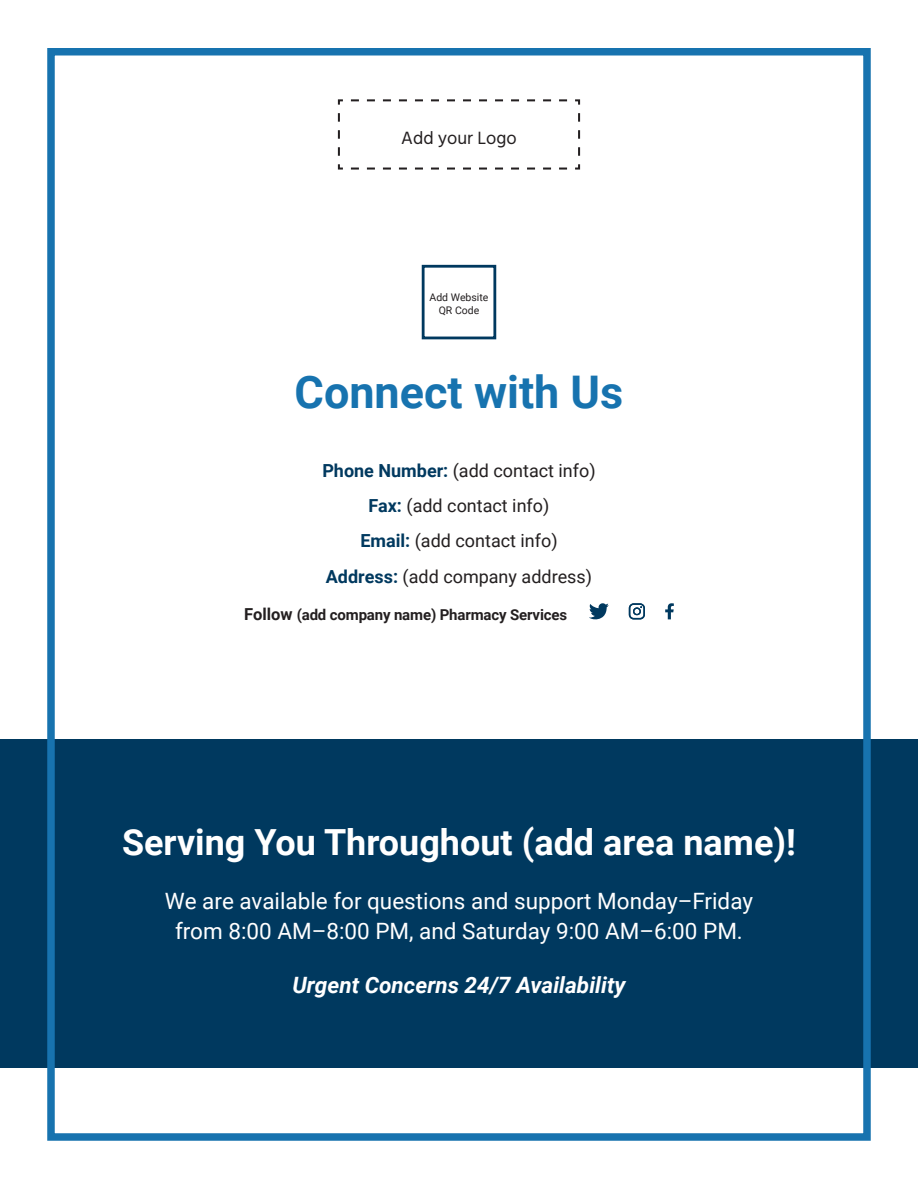
<style>
.page{position:relative;width:918px;height:1188px;background:#fff}
.page>*{position:absolute;margin:0;border:0;box-sizing:border-box;transform-origin:0 0}
.Text_Below_Subheader{font:700 45px "Roboto";color:#1773af}
.t1{font:700 36px "Roboto";color:#fff}
.t2{font:22.5px/30px "Roboto";color:#fff;text-align:center}
.t3{font:italic 700 22.5px "Roboto";color:#fff}
.t4{font:18.15px "Hind";color:#231f20}
.Text_Below_Subheader-2{font:18px "Roboto";color:#231f20}
.t5{font:700 15px "Roboto";letter-spacing:-.01em;color:#231f20}
.t6{font:10.5px/12.6px "Roboto";color:#231f20;text-align:center}
.s1{font-weight:700;color:#00395f}
.s2{font-size:16.5px}
</style>
<div class="page">
<div style="left:0;top:740px;width:918px;height:328px;background:#00395f"></div>
<svg style="left:421px;top:264px;width:76px;height:76px"></svg>
<svg style="left:629px;top:603px;width:16px;height:16px"></svg>
<svg style="left:665px;top:603px;width:9px;height:16px"></svg>
<svg style="left:589px;top:603px;width:20px;height:17px"></svg>
<div style="left:47px;top:48px;width:824px;height:1093px;border:8px solid #1773af"></div>
<svg style="left:337px;top:99px;width:244px;height:71px"></svg>
<p class="t4" style="left:401px;top:126px;width:117px">Add your Logo</p>
<p class="t6" style="left:429px;top:291px;width:61px">Add Website<br>QR Code</p>
<p class="Text_Below_Subheader" style="left:295px;top:361px;width:330px">Connect with Us</p>
<p class="Text_Below_Subheader-2" style="left:322px;top:458px;width:275px"><span class="s1">Phone Number:</span> (add contact info)</p>
<p class="Text_Below_Subheader-2" style="left:369px;top:493px;width:182px"><span class="s1">Fax:</span> (add contact info)</p>
<p class="Text_Below_Subheader-2" style="left:360px;top:528px;width:199px"><span class="s1">Email:</span> (add contact info)</p>
<p class="Text_Below_Subheader-2" style="left:326px;top:563px;width:268px"><span class="s1">Address:</span> (add company address)</p>
<p class="t5" style="left:244px;top:604px;width:325px"><span class="s2">Follow</span> (add company name) Pharmacy Services</p>
<p class="t1" style="left:122px;top:817px;width:675px">Serving You Throughout (add area name)!</p>
<p class="t2" style="left:165px;top:886px;width:590px">We are available for questions and support Monday–Friday from 8:00 AM–8:00 PM, and Saturday 9:00 AM–6:00 PM.</p>
<p class="t3" style="left:292px;top:970px;width:335px">Urgent Concerns 24/7 Availability</p>
</div>
